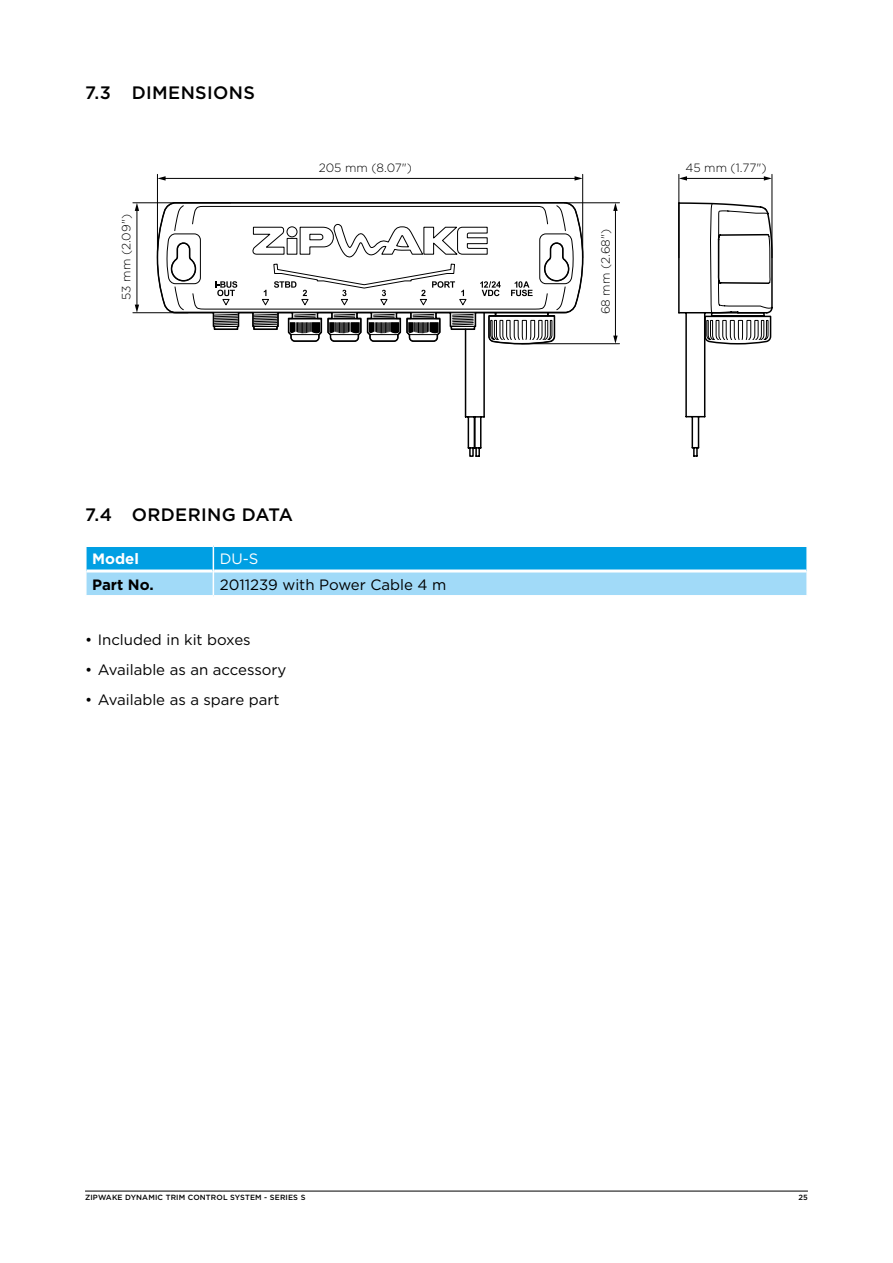
<style>
.page{position:relative;width:893px;height:1263px;background:#fff}
.page>*{position:absolute;margin:0;border:0;box-sizing:border-box;transform-origin:0 0}
.t1{font:500 18px "Gotham";letter-spacing:.02em;color:#000}
.t2{font:15px "Gotham";color:#000}
.t3{font:700 15px "Gotham";color:#000}
.t4{font:700 15px "Gotham";color:#fff}
.t5{font:15px "Gotham";color:#fff}
.t6{font:300 12px "Gotham";color:#000}
.t7{font:500 7.5px "Gotham";letter-spacing:.02em;color:#000}
</style>
<div class="page">
<hr style="left:85px;top:1191px;width:723px;height:1px;background:#000">
<svg style="left:157px;top:202px;width:307px;height:111px"></svg>
<svg style="left:174px;top:205px;width:10px;height:106px"></svg>
<svg style="left:192px;top:205px;width:272px;height:137px"></svg>
<svg style="left:464px;top:202px;width:240px;height:255px"></svg>
<hr style="left:582px;top:174px;width:1px;height:84px;background:#000">
<hr style="left:164px;top:178px;width:412px;height:1px;background:#000">
<svg style="left:158px;top:176px;width:8px;height:5px"></svg>
<svg style="left:575px;top:176px;width:8px;height:5px"></svg>
<hr style="left:157px;top:174px;width:1px;height:84px;background:#000">
<hr style="left:685px;top:178px;width:80px;height:1px;background:#000">
<svg style="left:679px;top:176px;width:8px;height:5px"></svg>
<svg style="left:704px;top:174px;width:69px;height:244px"></svg>
<hr style="left:678px;top:174px;width:1px;height:84px;background:#000">
<hr style="left:522px;top:343px;width:97px;height:1px;background:#000">
<hr style="left:615px;top:209px;width:1px;height:128px;background:#000">
<svg style="left:613px;top:203px;width:5px;height:8px"></svg>
<svg style="left:613px;top:336px;width:5px;height:8px"></svg>
<hr style="left:564px;top:202px;width:55px;height:1px;background:#000">
<hr style="left:133px;top:202px;width:98px;height:1px;background:#000">
<hr style="left:137px;top:209px;width:1px;height:97px;background:#000">
<svg style="left:135px;top:305px;width:4px;height:7px"></svg>
<svg style="left:135px;top:203px;width:4px;height:8px"></svg>
<hr style="left:133px;top:312px;width:55px;height:1px;background:#000">
<svg style="left:86px;top:545px;width:720px;height:51px;background:#66c4ef"></svg>
<p class="t1" style="left:85px;top:81px;width:171px">7.3 DIMENSIONS</p>
<p class="t6" style="left:119px;top:300px;width:87px;rotate:-90deg">53 mm (2.09")</p>
<p class="t6" style="left:319px;top:160px;width:95px">205 mm (8.07")</p>
<p class="t6" style="left:685px;top:160px;width:83px">45 mm (1.77")</p>
<p class="t6" style="left:598px;top:314px;width:87px;rotate:-90deg">68 mm (2.68")</p>
<p class="t1" style="left:85px;top:503px;width:210px">7.4 ORDERING DATA</p>
<p class="t4" style="left:92px;top:549px;width:48px">Model</p>
<p class="t5" style="left:220px;top:549px;width:40px">DU-S</p>
<p class="t3" style="left:92px;top:574px;width:63px">Part No.</p>
<p class="t2" style="left:220px;top:575px;width:228px">2011239 with Power Cable 4 m</p>
<p class="t2" style="left:85px;top:630px;width:167px">• Included in kit boxes</p>
<p class="t2" style="left:85px;top:660px;width:203px">• Available as an accessory</p>
<p class="t2" style="left:85px;top:690px;width:196px">• Available as a spare part</p>
<p class="t7" style="left:85px;top:1193px;width:222px">ZIPWAKE DYNAMIC TRIM CONTROL SYSTEM - SERIES S</p>
<p class="t7" style="left:798px;top:1193px;width:11px">25</p>
</div>
